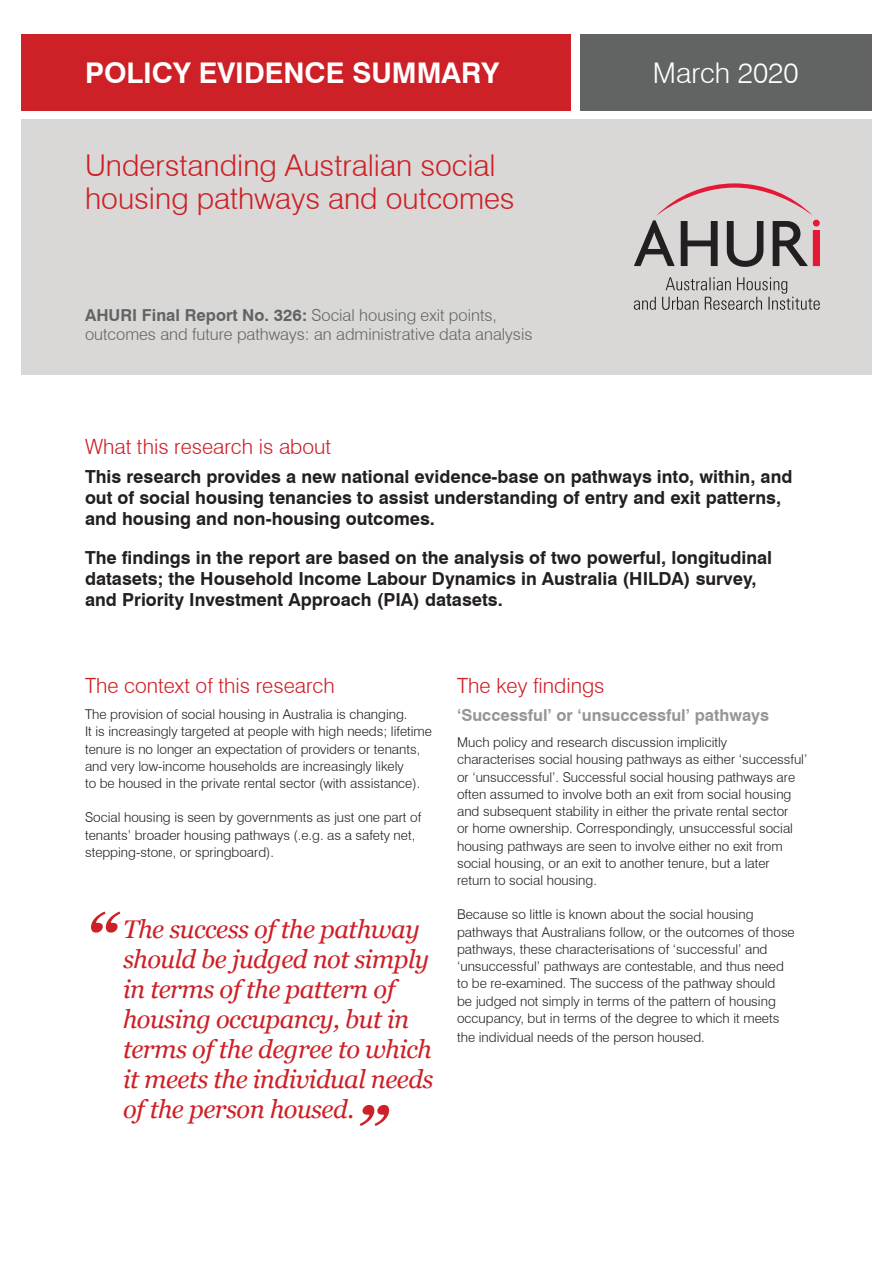
<style>
.page{position:relative;width:893px;height:1263px;background:#fff}
.page>*{position:absolute;margin:0;border:0;box-sizing:border-box;transform-origin:0 0}
.pullquote{font:italic 700 61.5px "Georgia";color:#cd2027}
.header-large{font:300 30px/33px "Swiss 721 BT";color:#cd2027}
.t1{font:700 28.5px "Swiss 721 BT";color:#fff}
.PES_Title-month{font:300 28.5px "Swiss 721 BT";color:#fff}
.pullquote-2{font:italic 25.5px/30px "Georgia";letter-spacing:-.02em;color:#cd2027}
.subheading1{font:300 21px "Swiss 721 BT";color:#cd2027}
.intro_text{font:700 18px/21px "Swiss 721 BT";color:#231f20}
.header-small{font:300 16.5px/19.5px "Swiss 721 BT";color:#626464}
.subheading2{font:700 16.5px "Swiss 721 BT";color:#969697}
.body{font:300 13.5px/17.2px "Swiss 721 BT";color:#231f20}
.s1{font-weight:700}
</style>
<div class="page">
<div style="left:21px;top:34px;width:550px;height:77px;background:#cd2027"></div>
<div style="left:580px;top:34px;width:292px;height:77px;background:#626464"></div>
<div style="left:21px;top:119px;width:851px;height:255px;background:#d9d8d7"></div>
<svg style="left:634px;top:183px;width:186px;height:84px"></svg>
<svg style="left:634px;top:297px;width:22px;height:13px"></svg>
<svg style="left:662px;top:277px;width:158px;height:33px"></svg>
<h3 class="t1" style="left:85px;top:53px;width:416px">POLICY EVIDENCE SUMMARY</h3>
<p class="PES_Title-month" style="left:653px;top:56px;width:147px">March 2020</p>
<p class="header-large" style="left:85px;top:148px;width:431px">Understanding Australian social housing pathways and outcomes</p>
<p class="header-small" style="left:85px;top:305px;width:449px"><span class="s1">AHURI Final Report No. 326:</span> Social housing exit points, outcomes and future pathways: an administrative data analysis</p>
<p class="subheading1" style="left:85px;top:434px;width:248px">What this research is about</p>
<p class="intro_text" style="left:85px;top:466px;width:709px">This research provides a new national evidence-base on pathways into, within, and out of social housing tenancies to assist understanding of entry and exit patterns, and housing and non-housing outcomes.</p>
<p class="intro_text" style="left:85px;top:546px;width:689px">The findings in the report are based on the analysis of two powerful, longitudinal datasets; the Household Income Labour Dynamics in Australia (HILDA) survey, and Priority Investment Approach (PIA) datasets.</p>
<p class="subheading1" style="left:85px;top:673px;width:251px">The context of this research</p>
<p class="body" style="left:85px;top:705px;width:348px">The provision of social housing in Australia is changing.<br>It is increasingly targeted at people with high needs; lifetime tenure is no longer an expectation of providers or tenants, and very low-income households are increasingly likely<br>to be housed in the private rental sector (with assistance).</p>
<p class="body" style="left:85px;top:809px;width:338px">Social housing is seen by governments as just one part of tenants’ broader housing pathways (.e.g. as a safety net, stepping-stone, or springboard).</p>
<p class="pullquote" style="left:85px;top:896px;width:33px">“</p>
<p class="pullquote-2" style="left:123px;top:914px;width:312px">The success of the pathway should be judged not simply in terms of the pattern of housing occupancy, but in terms of the degree to which it meets the individual needs of the person housed.</p>
<p class="pullquote" style="left:354px;top:1090px;width:33px">”</p>
<p class="subheading1" style="left:457px;top:673px;width:149px">The key findings</p>
<p class="subheading2" style="left:457px;top:704px;width:314px">‘Successful’ or ‘unsuccessful’ pathways</p>
<p class="body" style="left:457px;top:733px;width:352px">Much policy and research discussion implicitly characterises social housing pathways as either ‘successful’ or ‘unsuccessful’. Successful social housing pathways are often assumed to involve both an exit from social housing and subsequent stability in either the private rental sector<br>or home ownership. Correspondingly, unsuccessful social housing pathways are seen to involve either no exit from social housing, or an exit to another tenure, but a later<br>return to social housing.</p>
<p class="body" style="left:457px;top:906px;width:339px">Because so little is known about the social housing pathways that Australians follow, or the outcomes of those pathways, these characterisations of ‘successful’ and ‘unsuccessful’ pathways are contestable, and thus need to be re-examined. The success of the pathway should<br>be judged not simply in terms of the pattern of housing occupancy, but in terms of the degree to which it meets</p>
<p class="body" style="left:457px;top:1029px;width:249px">the individual needs of the person housed.</p>
</div>
